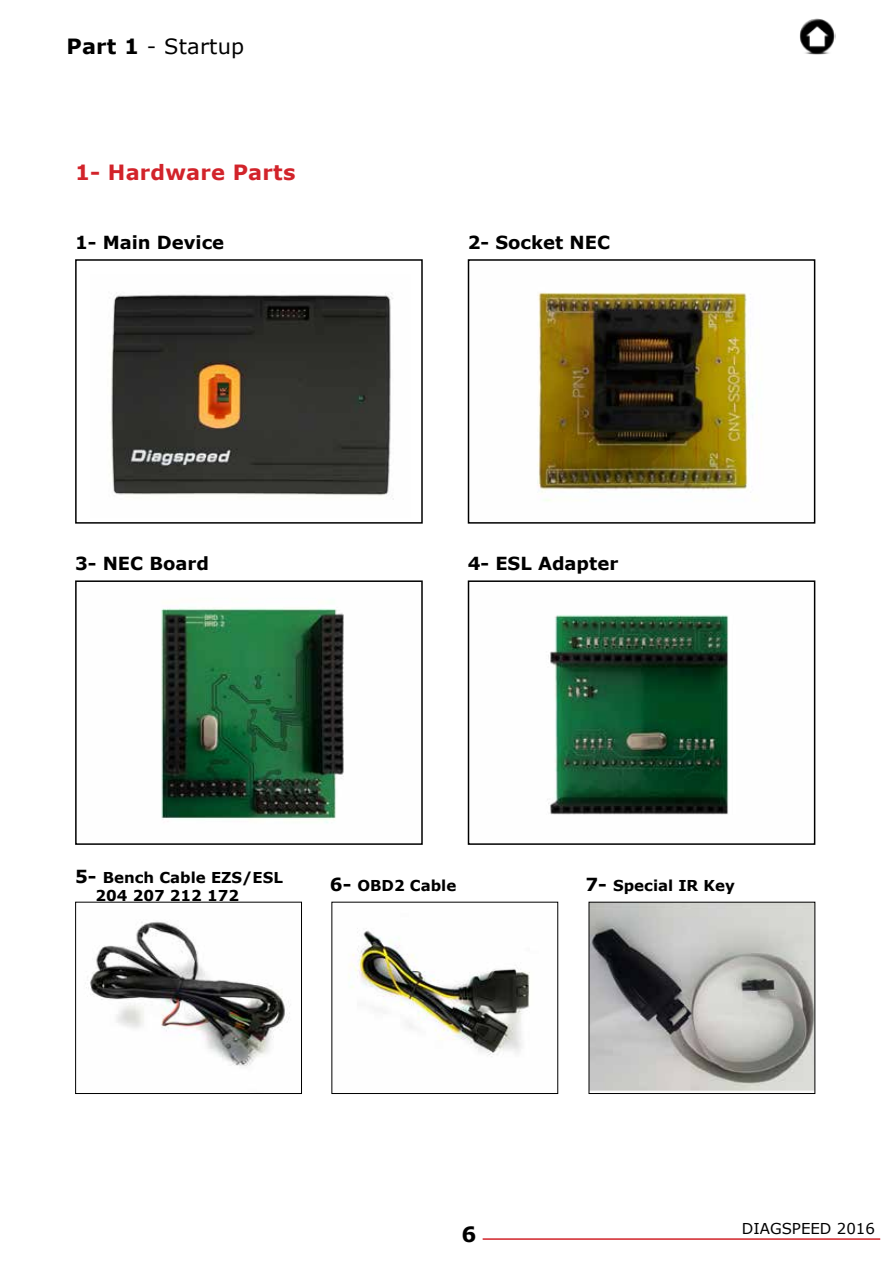
<style>
.page{position:relative;width:893px;height:1263px;background:#fff}
.page>*{position:absolute;margin:0;border:0;box-sizing:border-box;transform-origin:0 0}
.t1{font:700 21px "Verdana";letter-spacing:.01em;color:#d2232a}
.t2{font:21px "Verdana";letter-spacing:.01em;color:#000}
.t3{font:700 21px "Verdana";color:#000}
.t4{font:700 18px "Verdana";color:#000}
.t5{font:700 15px "Verdana";color:#000}
.t6{font:15px "Verdana";color:#000}
.s1{font-weight:700}
</style>
<div class="page">
<hr style="left:483px;top:1238px;width:397px;height:2px;background:#d2232a">
<img style="left:799px;top:18px;width:37px;height:36px">
<img style="left:110px;top:292px;width:284px;height:208px">
<div style="left:75px;top:259px;width:348px;height:265px;border:2px solid #000"></div>
<img style="left:537px;top:292px;width:216px;height:209px">
<div style="left:468px;top:259px;width:347px;height:265px;border:2px solid #000"></div>
<img style="left:161px;top:608px;width:183px;height:215px">
<div style="left:75px;top:580px;width:348px;height:265px;border:2px solid #000"></div>
<img style="left:547px;top:615px;width:182px;height:200px">
<div style="left:468px;top:580px;width:347px;height:265px;border:2px solid #000"></div>
<img style="left:86px;top:921px;width:204px;height:145px">
<div style="left:75px;top:902px;width:227px;height:192px;border:1px solid #000"></div>
<img style="left:348px;top:928px;width:182px;height:129px">
<img style="left:590px;top:904px;width:223px;height:187px">
<p class="t2" style="left:66px;top:33px;width:179px"><span class="s1">Part 1</span> - Startup</p>
<p class="t1" style="left:75px;top:159px;width:222px">1- Hardware Parts</p>
<p class="t4" style="left:75px;top:231px;width:151px">1- Main Device</p>
<p class="t4" style="left:468px;top:231px;width:144px">2- Socket NEC</p>
<p class="t4" style="left:75px;top:552px;width:135px">3- NEC Board</p>
<p class="t4" style="left:468px;top:552px;width:152px">4- ESL Adapter</p>
<p class="t4" style="left:75px;top:865px;width:23px">5-</p>
<p class="t5" style="left:103px;top:868px;width:182px">Bench Cable EZS/ESL</p>
<p class="t5" style="left:96px;top:886px;width:145px">204 207 212 172</p>
<p class="t4" style="left:330px;top:873px;width:23px">6-</p>
<p class="t5" style="left:357px;top:876px;width:100px">OBD2 Cable</p>
<p class="t4" style="left:585px;top:873px;width:23px">7-</p>
<p class="t5" style="left:613px;top:876px;width:123px">Special IR Key</p>
<p class="t3" style="left:462px;top:1221px;width:16px">6</p>
<p class="t6" style="left:742px;top:1219px;width:135px">DIAGSPEED 2016</p>
</div>
